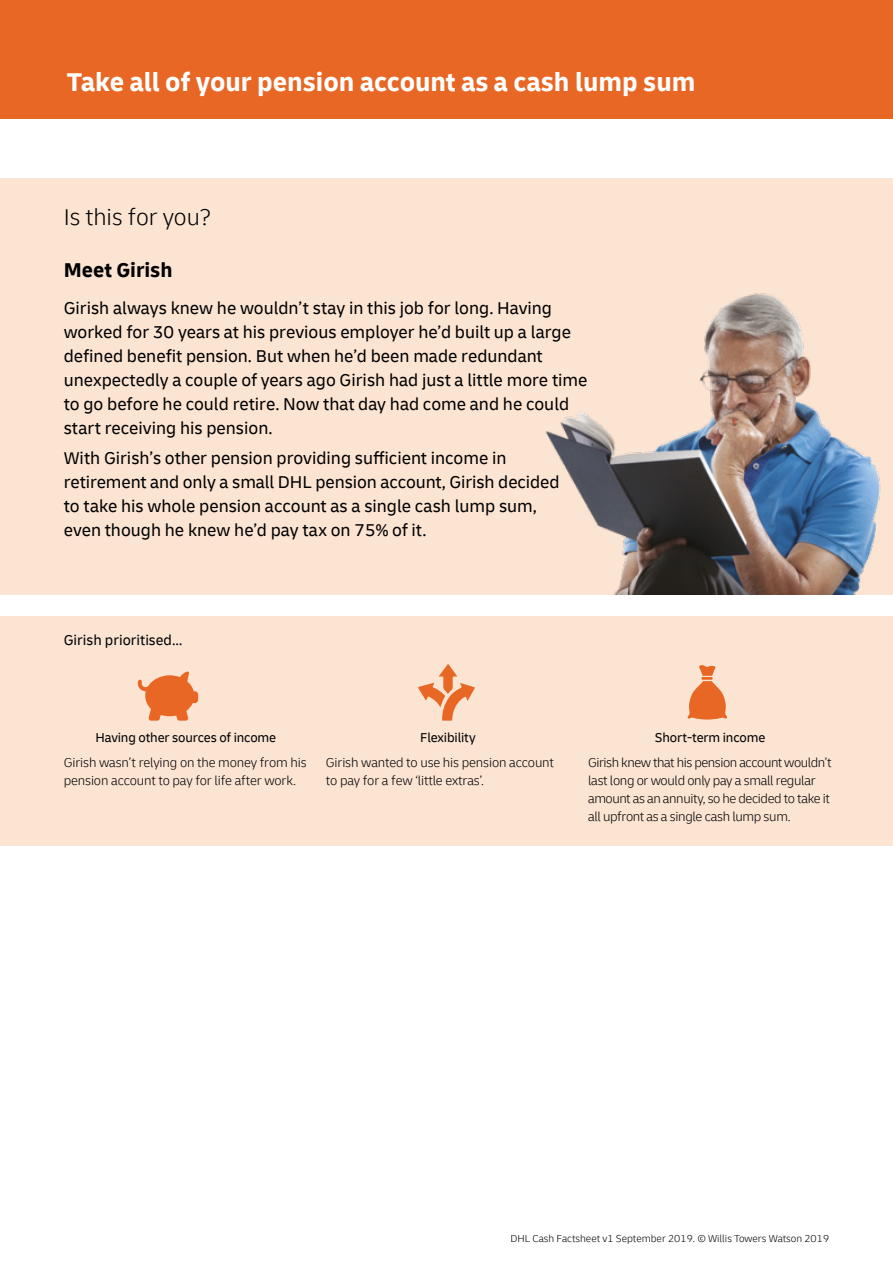
<style>
.page{position:relative;width:893px;height:1263px;background:#fff}
.page>*{position:absolute;margin:0;border:0;box-sizing:border-box;transform-origin:0 0}
.t1{font:700 27px "Delivery";color:#fff}
.t2{font:300 24px "Delivery";color:#000}
.t3{font:700 21px "Delivery";color:#000}
.t4{font:18px/24px "Delivery";color:#000}
.t5{font:15px "Delivery";color:#000}
.t6{font:300 13.5px/18px "Delivery";letter-spacing:-.025em;color:#000}
.t7{font:13.5px "Delivery";letter-spacing:-.01em;color:#000}
.t8{font:300 10.5px "Delivery";color:#000}
</style>
<div class="page">
<div style="left:0;top:0;width:893px;height:119px;background:#e96724"></div>
<div style="left:0;top:179px;width:893px;height:416px;background:#fce4d3"></div>
<div style="left:0;top:617px;width:893px;height:229px;background:#fce4d3"></div>
<svg style="left:418px;top:664px;width:57px;height:57px"></svg>
<svg style="left:687px;top:665px;width:41px;height:54px"></svg>
<svg style="left:137px;top:671px;width:61px;height:50px"></svg>
<img style="left:545px;top:293px;width:336px;height:302px">
<h1 class="t1" style="left:67px;top:65px;width:630px">Take all of your pension account as a cash lump sum</h1>
<h2 class="t2" style="left:64px;top:203px;width:149px">Is this for you?</h2>
<p class="t3" style="left:64px;top:257px;width:110px">Meet Girish</p>
<p class="t4" style="left:64px;top:296px;width:525px">Girish always knew he wouldn’t stay in this job for long. Having worked for 30 years at his previous employer he’d built up a large defined benefit pension. But when he’d been made redundant unexpectedly a couple of years ago Girish had just a little more time to go before he could retire. Now that day had come and he could start receiving his pension.</p>
<p class="t4" style="left:64px;top:446px;width:497px">With Girish’s other pension providing sufficient income in retirement and only a small DHL pension account, Girish decided to take his whole pension account as a single cash lump sum, even though he knew he’d pay tax on 75% of it.</p>
<p class="t5" style="left:64px;top:631px;width:120px">Girish prioritised…</p>
<p class="t7" style="left:95px;top:729px;width:182px">Having other sources of income</p>
<p class="t6" style="left:64px;top:753px;width:244px">Girish wasn’t relying on the money from his pension account to pay for life after work.</p>
<p class="t7" style="left:420px;top:729px;width:57px">Flexibility</p>
<p class="t6" style="left:326px;top:753px;width:229px">Girish wanted to use his pension account to pay for a few ‘little extras’.</p>
<p class="t7" style="left:655px;top:729px;width:112px">Short-term income</p>
<p class="t6" style="left:588px;top:753px;width:245px">Girish knew that his pension account wouldn’t last long or would only pay a small regular amount as an annuity, so he decided to take it all upfront as a single cash lump sum.</p>
<p class="t8" style="left:510px;top:1232px;width:320px">DHL Cash Factsheet v1 September 2019. © Willis Towers Watson 2019</p>
</div>
